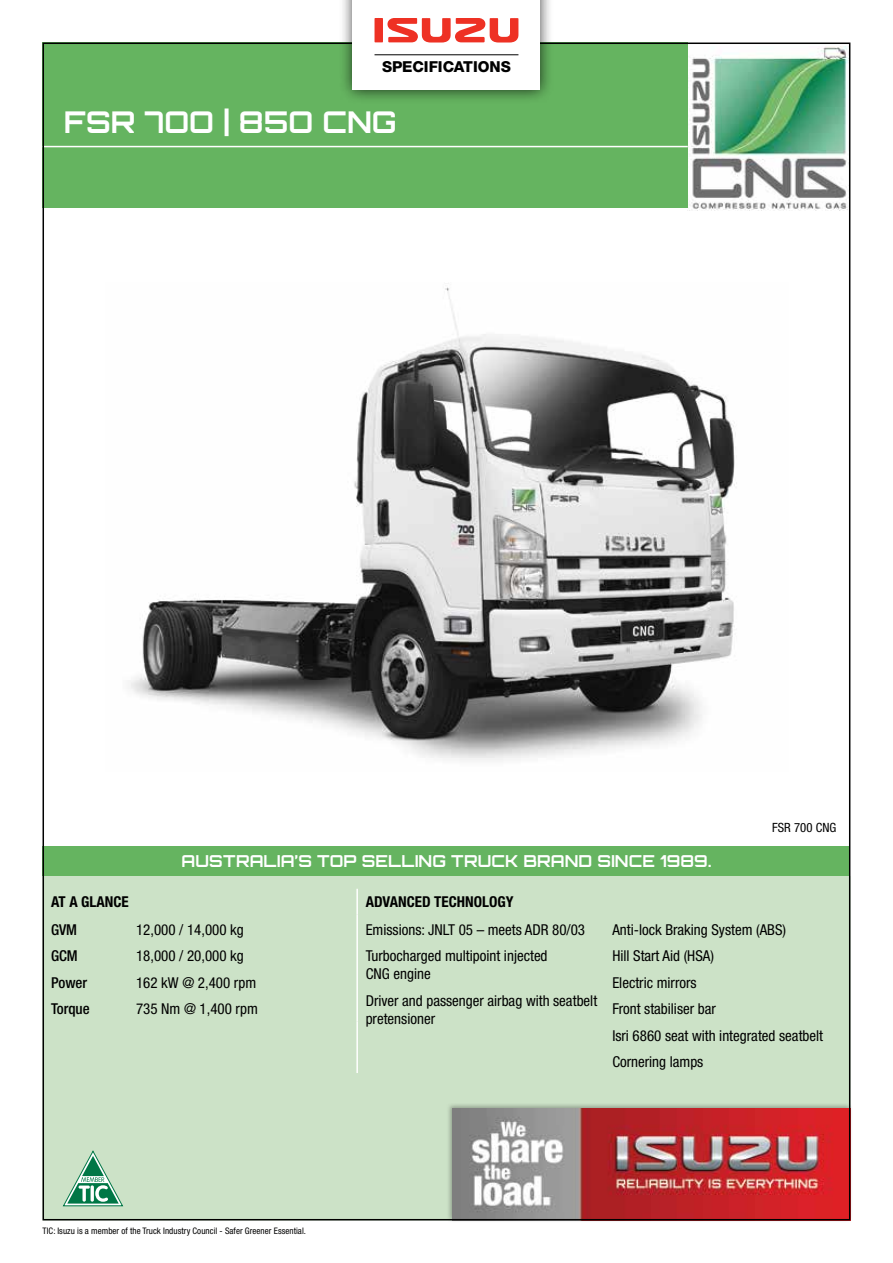
<style>
.page{position:relative;width:893px;height:1263px;background:#fff}
.page>*{position:absolute;margin:0;border:0;box-sizing:border-box;transform-origin:0 0}
.t1{font:700 30px "Orbitron";letter-spacing:-.005em;color:#fff}
.t2{font:700 16.5px "Orbitron";letter-spacing:.005em;color:#fff}
.t3{font:800 15.15px "Helvetica Neue";color:#000}
.t4{font:condensed 15px/26.5px "Helvetica Neue";color:#000}
.t5{font:700 condensed 15px "Helvetica Neue";color:#000}
.t6{font:500 condensed 15px/26.5px "Helvetica Neue";color:#000}
.t7{font:condensed 12.75px "Helvetica Neue";letter-spacing:.005em;color:#000}
.t8{font:condensed 9px "Helvetica Neue";letter-spacing:.005em;color:#000}
</style>
<div class="page">
<div style="left:43px;top:846px;width:807px;height:30px;background:#65b460"></div>
<div style="left:46px;top:876px;width:801px;height:341px;background:#cce2c7"></div>
<hr style="left:356px;top:1022px;width:2px;height:51px;background:#fff">
<hr style="left:356px;top:889px;width:2px;height:25px;background:#fff">
<hr style="left:356px;top:914px;width:2px;height:108px;background:#fff">
<img style="left:130px;top:287px;width:607px;height:474px">
<img style="left:687px;top:47px;width:160px;height:164px">
<div style="left:446px;top:1102px;width:407px;height:121px;background:#000;opacity:.3"></div>
<img style="left:453px;top:1109px;width:394px;height:108px">
<div style="left:43px;top:43px;width:645px;height:165px;background:#65b460"></div>
<hr style="left:43px;top:146px;width:645px;height:1px;background:#fff">
<svg style="left:62px;top:1150px;width:62px;height:56px;background:#98c7aa"></svg>
<div style="left:339px;top:0;width:215px;height:104px;background:#000;opacity:.75"></div>
<div style="left:353px;top:0;width:187px;height:89px;background:#fff"></div>
<svg style="left:374px;top:18px;width:144px;height:25px"></svg>
<hr style="left:374px;top:54px;width:144px;height:1px;background:#000">
<p class="t3" style="left:382px;top:57px;width:130px">SPECIFICATIONS</p>
<h1 class="t1" style="left:64px;top:104px;width:335px">FSR 7OO | 85O CNG</h1>
<p class="t2" style="left:182px;top:851px;width:531px">AUSTRALIA’S TOP SELLING TRUCK BRAND SINCE 1989.</p>
<p class="t7" style="left:772px;top:820px;width:66px">FSR 700 CNG</p>
<p class="t5" style="left:51px;top:893px;width:79px">AT A GLANCE</p>
<p class="t5" style="left:366px;top:893px;width:149px">ADVANCED TECHNOLOGY</p>
<p class="t6" style="left:51px;top:916px;width:40px">GVM<br>GCM<br>Power<br>Torque</p>
<p class="t4" style="left:136px;top:916px;width:123px">12,000 / 14,000 kg<br>18,000 / 20,000 kg<br>162 kW @ 2,400 rpm<br>735 Nm @ 1,400 rpm</p>
<p class="t4" style="left:366px;top:916px;width:221px">Emissions: JNLT 05 – meets ADR 80/03<br>Turbocharged multipoint injected</p>
<p class="t4" style="left:366px;top:960px;width:233px">CNG engine<br>Driver and passenger airbag with seatbelt</p>
<p class="t4" style="left:366px;top:1005px;width:71px">pretensioner</p>
<p class="t4" style="left:612px;top:916px;width:212px">Anti-lock Braking System (ABS)<br>Hill Start Aid (HSA)<br>Electric mirrors<br>Front stabiliser bar<br>Isri 6860 seat with integrated seatbelt<br>Cornering lamps</p>
<p class="t8" style="left:43px;top:1225px;width:265px">TIC: Isuzu is a member of the Truck Industry Council - Safer Greener Essential.</p>
</div>
